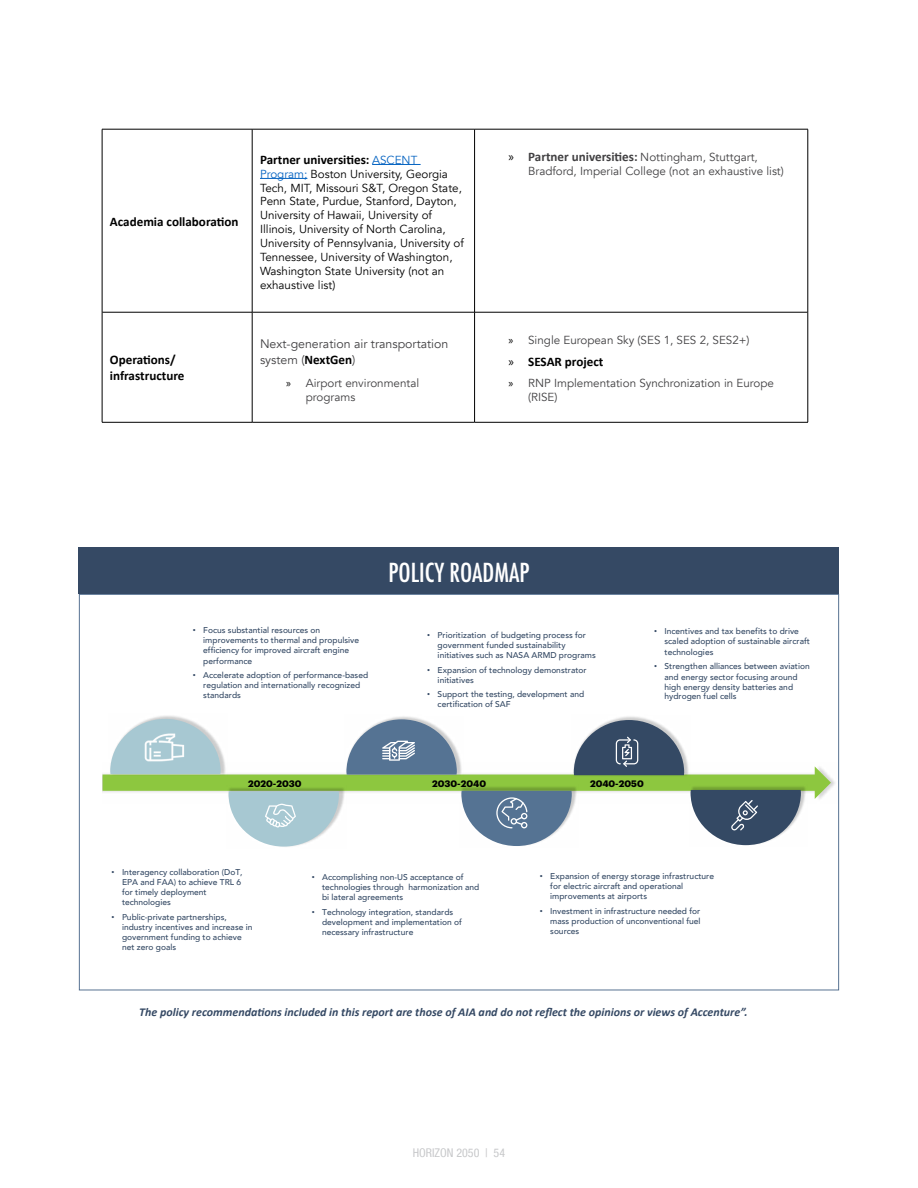
<style>
.page{position:relative;width:918px;height:1188px;background:#fff}
.page>*{position:absolute;margin:0;border:0;box-sizing:border-box;transform-origin:0 0}
.t1{font:500 condensed 25.5px "Futura";color:#fff}
.t2{font:700 13.05px/15.8px "Calibri";color:#000}
.t3{font:12.3px/15.8px "Avenir";color:#414042}
.t4{font:italic 700 12px "Calibri";color:#354964}
.t5{font:condensed 12px "Helvetica Neue LT Com";color:#c7c8ca}
.t6{font:11.7px/14px "Avenir";color:#000}
.t7{font:11.7px/14px "Avenir";color:#414042}
.t8{font:700 9.15px "Graphik";color:#000}
.t9{font:500 8.4px/9.9px "Avenir";color:#344964}
.s1{font-family:"Avenir";font-weight:400;font-size:11.7px;color:#0563c1}
.s2{color:#0563c1}
.s3{font-family:"Calibri";font-weight:700;font-size:13.05px;color:#000}
.s4{font-family:"Myriad Pro";color:#000}
.s5{font-family:"Myriad Pro";font-size:13.05px;color:#000}
.s6{font-family:"Calibri";font-weight:700;font-size:13.05px}
.s7{font-family:"Myriad Pro";font-weight:400}
.s8{font-family:"Arial";font-weight:400}
</style>
<div class="page">
<hr style="left:102px;top:312px;width:150px;height:1px;background:#000">
<hr style="left:252px;top:312px;width:222px;height:1px;background:#000">
<hr style="left:475px;top:312px;width:333px;height:1px;background:#000">
<hr style="left:102px;top:129px;width:150px;height:1px;background:#000">
<hr style="left:102px;top:129px;width:1px;height:183px;background:#000">
<hr style="left:252px;top:129px;width:223px;height:1px;background:#000">
<hr style="left:252px;top:129px;width:1px;height:183px;background:#000">
<hr style="left:475px;top:129px;width:333px;height:1px;background:#000">
<hr style="left:474px;top:129px;width:1px;height:183px;background:#000">
<hr style="left:808px;top:129px;width:1px;height:183px;background:#000">
<hr style="left:102px;top:312px;width:1px;height:110px;background:#000">
<hr style="left:252px;top:312px;width:1px;height:110px;background:#000">
<hr style="left:474px;top:312px;width:1px;height:110px;background:#000">
<hr style="left:808px;top:312px;width:1px;height:110px;background:#000">
<hr style="left:102px;top:422px;width:150px;height:1px;background:#000">
<hr style="left:252px;top:422px;width:223px;height:1px;background:#000">
<hr style="left:475px;top:422px;width:333px;height:1px;background:#000">
<hr style="left:372px;top:164px;width:49px;height:1px;background:#0563c1">
<hr style="left:260px;top:178px;width:47px;height:1px;background:#0563c1">
<svg style="left:103px;top:716px;width:728px;height:131px"></svg>
<div style="left:79px;top:548px;width:760px;height:46px;background:#354964"></div>
<h2 class="t2" style="left:110px;top:213px;width:130px">Academia collaboration</h2>
<h2 class="t2" style="left:110px;top:352px;width:76px">Operations/ infrastructure</h2>
<h2 class="t2" style="left:260px;top:151px;width:159px">Partner universities: <span class="s1">ASCENT</span></h2>
<p class="t6" style="left:260px;top:167px;width:205px"><span class="s2">Program;</span> Boston University, Georgia Tech, MIT, Missouri S&amp;T, Oregon State, Penn State, Purdue, Stanford, Dayton, University of Hawaii, University of Illinois, University of North Carolina, University of Pennsylvania, University of Tennessee, University of Washington, Washington State University (not an exhaustive list)</p>
<h3 class="t3" style="left:260px;top:337px;width:190px">Next-generation air transportation system (<span class="s3">NextGen</span>)</h3>
<h3 class="t7" style="left:306px;top:376px;width:115px;text-indent:-20px"><span class="s4">»</span> Airport environmental programs</h3>
<h3 class="t7" style="left:528px;top:151px;width:257px;text-indent:-20px"><span class="s5">»</span> <span class="s6">Partner universities:</span> Nottingham, Stuttgart,<br>Bradford, Imperial College (not an exhaustive list)</h3>
<h3 class="t7" style="left:509px;top:333px;width:243px"><span class="s4">»</span> Single European Sky (SES 1, SES 2, SES2+)</h3>
<h2 class="t2" style="left:509px;top:354px;width:96px"><span class="s7">»</span> SESAR project</h2>
<h3 class="t7" style="left:528px;top:376px;width:247px;text-indent:-20px"><span class="s4">»</span> RNP Implementation Synchronization in Europe (RISE)</h3>
<h1 class="t1" style="left:388px;top:556px;width:143px">POLICY ROADMAP</h1>
<p class="t9" style="left:203px;top:625px;width:157px;text-indent:-10px"><span class="s8">•</span> Focus substantial resources on improvements to thermal and propulsive efficiency for improved aircraft engine performance</p>
<p class="t9" style="left:203px;top:670px;width:166px;text-indent:-10px"><span class="s8">•</span> Accelerate adoption of performance-based regulation and internationally recognized standards</p>
<p class="t9" style="left:438px;top:629px;width:160px;line-height:10.4px;text-indent:-10px"><span class="s8">•</span> Prioritization of budgeting process for government funded sustainability initiatives such as NASA ARMD programs</p>
<p class="t9" style="left:438px;top:664px;width:151px;text-indent:-10px"><span class="s8">•</span> Expansion of technology demonstrator initiatives</p>
<p class="t9" style="left:438px;top:689px;width:148px;text-indent:-10px"><span class="s8">•</span> Support the testing, development and certification of SAF</p>
<p class="t9" style="left:665px;top:626px;width:147px;line-height:10.4px;text-indent:-10px"><span class="s8">•</span> Incentives and tax benefits to drive scaled adoption of sustainable aircraft technologies</p>
<p class="t9" style="left:665px;top:661px;width:147px;text-indent:-10px"><span class="s8">•</span> Strengthen alliances between aviation and energy sector focusing around high energy density batteries and hydrogen fuel cells</p>
<p class="t8" style="left:248px;top:776px;width:55px">2020-2030</p>
<p class="t8" style="left:432px;top:777px;width:55px">2030-2040</p>
<p class="t8" style="left:590px;top:776px;width:55px">2040-2050</p>
<p class="t9" style="left:122px;top:866px;width:122px;text-indent:-10px"><span class="s8">•</span> Interagency collaboration (DoT,<br>EPA and FAA) to achieve TRL 6 for timely deployment</p>
<p class="t9" style="left:122px;top:897px;width:50px">technologies</p>
<p class="t9" style="left:122px;top:912px;width:132px;text-indent:-10px"><span class="s8">•</span> Public-private partnerships, industry incentives and increase in government funding to achieve net zero goals</p>
<p class="t9" style="left:322px;top:871px;width:159px;text-indent:-10px"><span class="s8">•</span> Accomplishing non-US acceptance of technologies through harmonization and bi lateral agreements</p>
<p class="t9" style="left:322px;top:907px;width:141px;text-indent:-10px"><span class="s8">•</span> Technology integration, standards development and implementation of necessary infrastructure</p>
<p class="t9" style="left:550px;top:870px;width:165px;text-indent:-10px"><span class="s8">•</span> Expansion of energy storage infrastructure for electric aircraft and operational improvements at airports</p>
<p class="t9" style="left:550px;top:906px;width:152px;text-align:justify;text-indent:-10px"><span class="s8">•</span> Investment in infrastructure needed for mass production of unconventional fuel sources</p>
<h3 class="t4" style="left:139px;top:1003px;width:610px">The policy recommendations included in this report are those of AIA and do not reflect the opinions or views of Accenture”.</h3>
<h3 class="t5" style="left:413px;top:1145px;width:94px">HORIZON 2050 | 54</h3>
</div>
